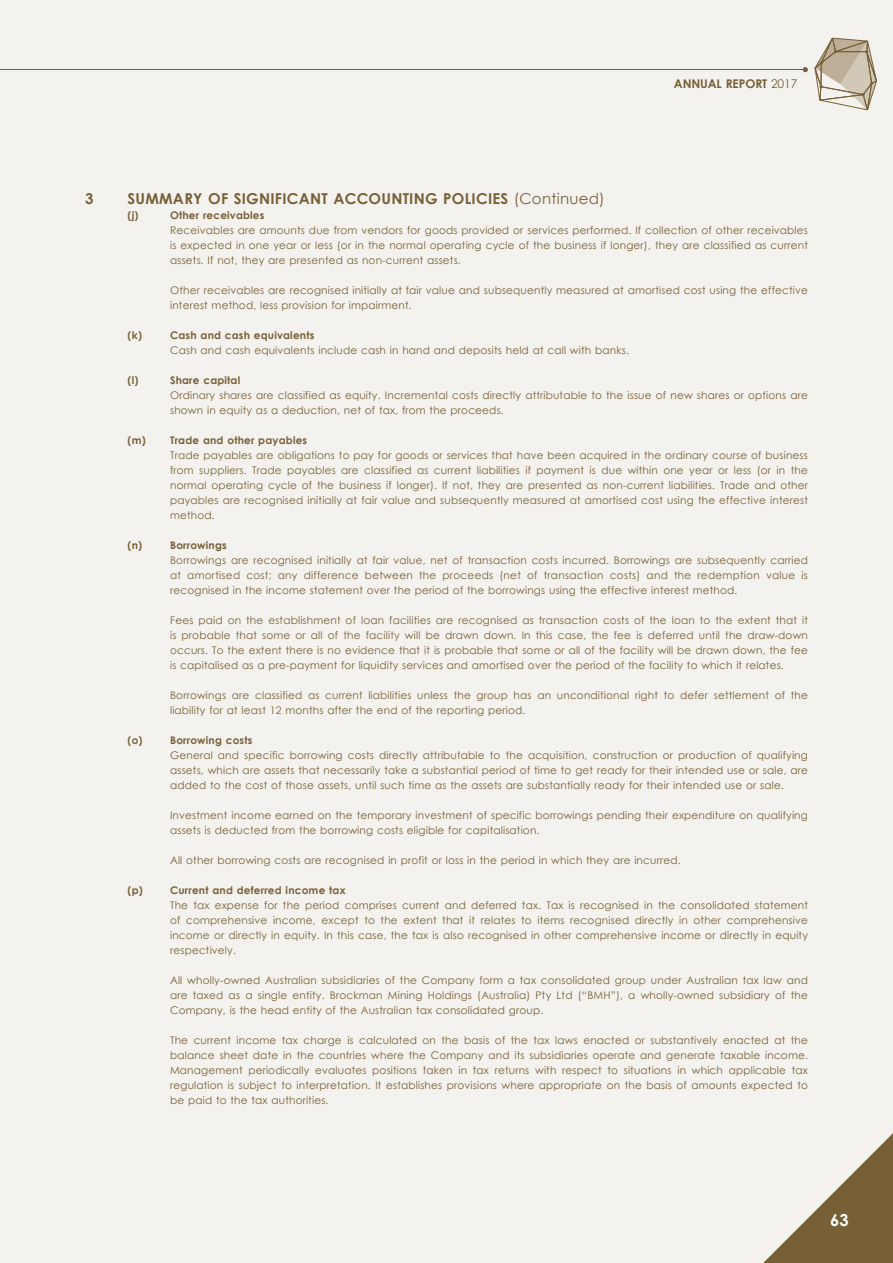
<style>
.page{position:relative;width:893px;height:1263px;background:#f4f2ee}
.page>*{position:absolute;margin:0;border:0;box-sizing:border-box;transform-origin:0 0}
.t1{font:700 16.5px "Century Gothic";color:#fff}
.t2{font:700 15px "Century Gothic";letter-spacing:.015em;color:#776036}
.t3{font:700 12px "Century Gothic";letter-spacing:-.01em;color:#776036}
.t4{font:10.5px/15px "Century Gothic";letter-spacing:.015em;color:#776036;text-align:justify}
.t5{font:700 10.5px "Century Gothic";letter-spacing:.015em;color:#776036}
.s1{font-weight:400}
</style>
<div class="page">
<svg style="left:763px;top:1133px;width:130px;height:130px"></svg>
<hr style="left:0;top:69px;width:805px;height:1px;background:#776036">
<svg style="left:803px;top:67px;width:5px;height:5px"></svg>
<svg style="left:814px;top:37px;width:63px;height:74px"></svg>
<p class="t3" style="left:674px;top:76px;width:125px">ANNUAL REPORT <span class="s1">2017</span></p>
<h2 class="t2" style="left:85px;top:189px;width:10px">3</h2>
<h2 class="t2" style="left:128px;top:189px;width:479px">SUMMARY OF SIGNIFICANT ACCOUNTING POLICIES <span class="s1">(Continued)</span></h2>
<p class="t5" style="left:128px;top:209px;width:13px">(j)</p>
<p class="t5" style="left:170px;top:209px;width:96px">Other receivables</p>
<p class="t4" style="left:170px;top:223px;width:639px">Receivables are amounts due from vendors for goods provided or services performed. If collection of other receivables is expected in one year or less (or in the normal operating cycle of the business if longer), they are classified as current assets. If not, they are presented as non-current assets.</p>
<p class="t4" style="left:170px;top:283px;width:639px">Other receivables are recognised initially at fair value and subsequently measured at amortised cost using the effective interest method, less provision for impairment.</p>
<p class="t5" style="left:128px;top:329px;width:16px">(k)</p>
<p class="t5" style="left:170px;top:329px;width:146px">Cash and cash equivalents</p>
<p class="t4" style="left:170px;top:343px;width:460px">Cash and cash equivalents include cash in hand and deposits held at call with banks.</p>
<p class="t5" style="left:128px;top:374px;width:12px">(l)</p>
<p class="t5" style="left:170px;top:374px;width:72px">Share capital</p>
<p class="t4" style="left:170px;top:388px;width:639px">Ordinary shares are classified as equity. Incremental costs directly attributable to the issue of new shares or options are shown in equity as a deduction, net of tax, from the proceeds.</p>
<p class="t5" style="left:128px;top:434px;width:181px">(m) Trade and other payables</p>
<p class="t4" style="left:170px;top:448px;width:639px">Trade payables are obligations to pay for goods or services that have been acquired in the ordinary course of business from suppliers. Trade payables are classified as current liabilities if payment is due within one year or less (or in the normal operating cycle of the business if longer). If not, they are presented as non-current liabilities. Trade and other payables are recognised initially at fair value and subsequently measured at amortised cost using the effective interest method.</p>
<p class="t5" style="left:128px;top:539px;width:16px">(n)</p>
<p class="t5" style="left:170px;top:539px;width:58px">Borrowings</p>
<p class="t4" style="left:170px;top:553px;width:639px">Borrowings are recognised initially at fair value, net of transaction costs incurred. Borrowings are subsequently carried at amortised cost; any difference between the proceeds (net of transaction costs) and the redemption value is recognised in the income statement over the period of the borrowings using the effective interest method.</p>
<p class="t4" style="left:170px;top:613px;width:639px">Fees paid on the establishment of loan facilities are recognised as transaction costs of the loan to the extent that it is probable that some or all of the facility will be drawn down. In this case, the fee is deferred until the draw-down occurs. To the extent there is no evidence that it is probable that some or all of the facility will be drawn down, the fee is capitalised as a pre-payment for liquidity services and amortised over the period of the facility to which it relates.</p>
<p class="t4" style="left:170px;top:688px;width:639px">Borrowings are classified as current liabilities unless the group has an unconditional right to defer settlement of the liability for at least 12 months after the end of the reporting period.</p>
<p class="t5" style="left:128px;top:734px;width:17px">(o)</p>
<p class="t5" style="left:170px;top:734px;width:84px">Borrowing costs</p>
<p class="t4" style="left:170px;top:748px;width:639px">General and specific borrowing costs directly attributable to the acquisition, construction or production of qualifying assets, which are assets that necessarily take a substantial period of time to get ready for their intended use or sale, are added to the cost of those assets, until such time as the assets are substantially ready for their intended use or sale.</p>
<p class="t4" style="left:170px;top:808px;width:639px">Investment income earned on the temporary investment of specific borrowings pending their expenditure on qualifying assets is deducted from the borrowing costs eligible for capitalisation.</p>
<p class="t4" style="left:170px;top:853px;width:512px">All other borrowing costs are recognised in profit or loss in the period in which they are incurred.</p>
<p class="t5" style="left:128px;top:884px;width:17px">(p)</p>
<p class="t5" style="left:170px;top:884px;width:177px">Current and deferred income tax</p>
<p class="t4" style="left:170px;top:898px;width:639px">The tax expense for the period comprises current and deferred tax. Tax is recognised in the consolidated statement of comprehensive income, except to the extent that it relates to items recognised directly in other comprehensive income or directly in equity. In this case, the tax is also recognised in other comprehensive income or directly in equity respectively.</p>
<p class="t4" style="left:170px;top:973px;width:639px">All wholly-owned Australian subsidiaries of the Company form a tax consolidated group under Australian tax law and are taxed as a single entity. Brockman Mining Holdings (Australia) Pty Ltd (“BMH”), a wholly-owned subsidiary of the Company, is the head entity of the Australian tax consolidated group.</p>
<p class="t4" style="left:170px;top:1033px;width:639px">The current income tax charge is calculated on the basis of the tax laws enacted or substantively enacted at the balance sheet date in the countries where the Company and its subsidiaries operate and generate taxable income.<br>Management periodically evaluates positions taken in tax returns with respect to situations in which applicable tax regulation is subject to interpretation. It establishes provisions where appropriate on the basis of amounts expected to be paid to the tax authorities.</p>
<h1 class="t1" style="left:830px;top:1210px;width:20px">63</h1>
</div>
